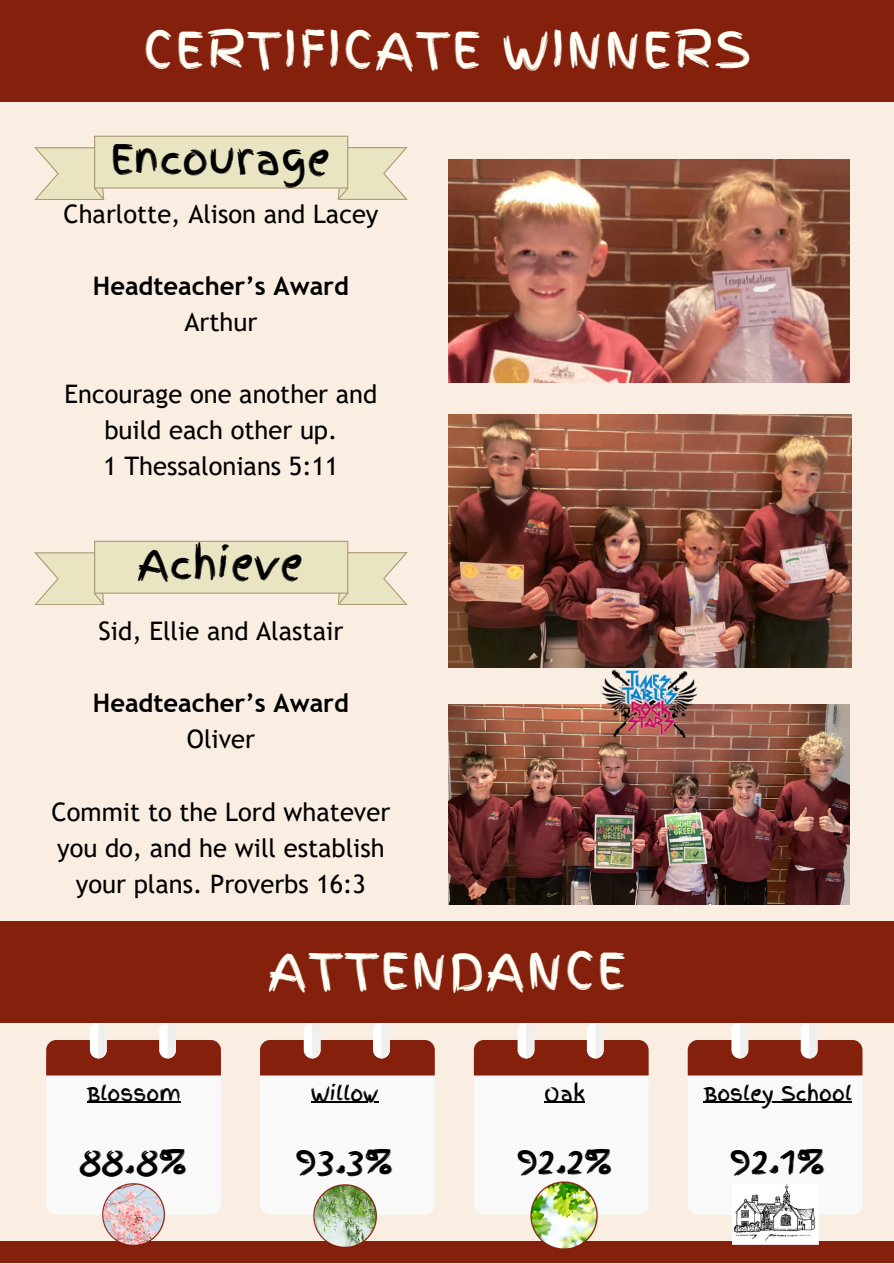
<style>
.page{position:relative;width:894px;height:1264px;background:#fff}
.page>*{position:absolute;margin:0;border:0;box-sizing:border-box;transform-origin:0 0}
.t1{font:49.5px "Finger Paint";letter-spacing:.05em;color:#fffff6}
.t2{font:40.65px "Finger Paint";color:#000}
.t3{font:36px "Finger Paint";color:#000}
.t4{font:25.5px/36px "Trebuchet MS";color:#000;text-align:center}
.t5{font:700 25.5px "Trebuchet MS";color:#000}
.t6{font:20.25px "Finger Paint";color:#000}
</style>
<div class="page">
<div style="left:0;top:0;width:893px;height:1263px;background:#faede1"></div>
<div style="left:0;top:1241px;width:893px;height:22px;background:#85200c"></div>
<svg style="left:46px;top:1022px;width:174px;height:192px;background:#e2cfca"></svg>
<svg style="left:473px;top:1022px;width:175px;height:192px;background:#e3cfca"></svg>
<svg style="left:687px;top:1022px;width:174px;height:192px;background:#e2cec9"></svg>
<svg style="left:260px;top:1022px;width:174px;height:192px;background:#e3cfca"></svg>
<svg style="left:34px;top:136px;width:373px;height:64px"></svg>
<svg style="left:34px;top:541px;width:373px;height:64px"></svg>
<div style="left:0;top:921px;width:893px;height:101px;background:#85200c"></div>
<div style="left:0;top:0;width:893px;height:101px;background:#85200c"></div>
<img style="left:731px;top:1184px;width:87px;height:60px">
<hr style="left:87px;top:1101px;width:93px;height:1px;background:#000">
<hr style="left:311px;top:1101px;width:67px;height:1px;background:#000">
<hr style="left:544px;top:1101px;width:41px;height:1px;background:#000">
<img style="left:100px;top:1180px;width:67px;height:65px">
<img style="left:310px;top:1181px;width:69px;height:66px">
<img style="left:527px;top:1178px;width:73px;height:72px">
<img style="left:448px;top:160px;width:400px;height:223px">
<img style="left:448px;top:414px;width:403px;height:253px">
<img style="left:448px;top:704px;width:400px;height:200px">
<img style="left:601px;top:670px;width:96px;height:68px">
<hr style="left:703px;top:1101px;width:148px;height:1px;background:#000">
<h1 class="t1" style="left:143px;top:14px;width:608px">CERTIFICATE WINNERS</h1>
<h2 class="t2" style="left:110px;top:129px;width:221px">Encourage</h2>
<p class="t4" style="left:63px;top:196px;width:316px">Charlotte, Alison and Lacey</p>
<p class="t5" style="left:93px;top:271px;width:257px">Headteacher’s Award</p>
<p class="t4" style="left:184px;top:304px;width:74px">Arthur</p>
<p class="t4" style="left:64px;top:376px;width:314px">Encourage one another and build each other up.<br>1 Thessalonians 5:11</p>
<h2 class="t2" style="left:138px;top:534px;width:167px">Achieve</h2>
<p class="t4" style="left:99px;top:613px;width:246px">Sid, Ellie and Alastair</p>
<p class="t5" style="left:93px;top:688px;width:257px">Headteacher’s Award</p>
<p class="t4" style="left:187px;top:721px;width:70px">Oliver</p>
<p class="t4" style="left:52px;top:793px;width:340px">Commit to the Lord whatever you do, and he will establish your plans. Proverbs 16:3</p>
<p class="t6" style="left:87px;top:1078px;width:95px">Blossom</p>
<h3 class="t3" style="left:79px;top:1133px;width:110px">88.8%</h3>
<h1 class="t1" style="left:268px;top:934px;width:359px">ATTENDANCE</h1>
<p class="t6" style="left:311px;top:1078px;width:69px">Willow</p>
<h3 class="t3" style="left:295px;top:1133px;width:100px">93.3%</h3>
<p class="t6" style="left:544px;top:1078px;width:42px">Oak</p>
<h3 class="t3" style="left:516px;top:1133px;width:98px">92.2%</h3>
<p class="t6" style="left:703px;top:1078px;width:150px">Bosley School</p>
<h3 class="t3" style="left:729px;top:1133px;width:97px">92.1%</h3>
</div>
